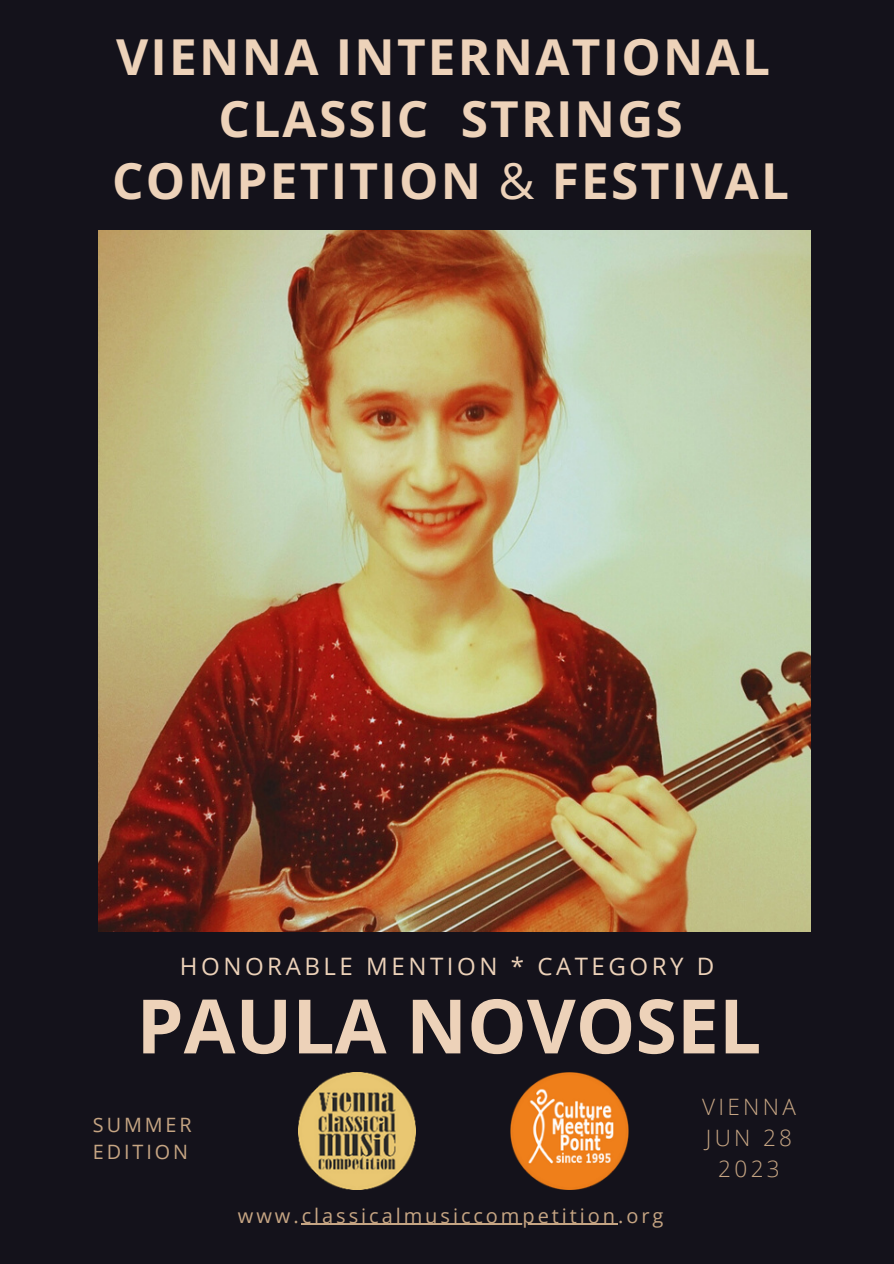
<style>
.page{position:relative;width:894px;height:1264px;background:#fff}
.page>*{position:absolute;margin:0;border:0;box-sizing:border-box;transform-origin:0 0}
.t1{font:700 75px "Open Sans";color:#edd2b9}
.t2{font:700 49.5px/61.9px "Open Sans";letter-spacing:.045em;color:#edd2b9;text-align:center}
.t3{font:24px "Open Sans";letter-spacing:.15em;color:#edd2b9}
.t4{font:300 22.5px/31.3px "Open Sans";letter-spacing:.15em;color:#c6a583;text-align:center}
.t5{font:19.95px "Open Sans";letter-spacing:.145em;color:#c6a583}
.t6{font:19.8px/27px "Open Sans";letter-spacing:.15em;color:#c6a583}
.s1{font-weight:400}
</style>
<div class="page">
<div style="left:0;top:0;width:893px;height:1263px;background:#14121b"></div>
<img style="left:298px;top:1072px;width:117px;height:117px">
<img style="left:510px;top:1072px;width:118px;height:117px">
<img style="left:98px;top:230px;width:712px;height:701px">
<hr style="left:301px;top:1223px;width:317px;height:1px;background:#c6a583">
<p class="t2" style="left:116px;top:24px;width:655px">VIENNA INTERNATIONAL</p>
<p class="t2" style="left:112px;top:86px;width:678px">CLASSIC STRINGS<br>COMPETITION <span class="s1">&amp;</span> FESTIVAL</p>
<p class="t3" style="left:180px;top:949px;width:536px">HONORABLE MENTION * CATEGORY D</p>
<p class="t1" style="left:136px;top:973px;width:626px">PAULA NOVOSEL</p>
<p class="t6" style="left:93px;top:1110px;width:100px">SUMMER<br>EDITION</p>
<p class="t5" style="left:238px;top:1201px;width:427px">www.classicalmusiccompetition.org</p>
<p class="t4" style="left:702px;top:1090px;width:95px">VIENNA<br>JUN 28<br>2023</p>
</div>
